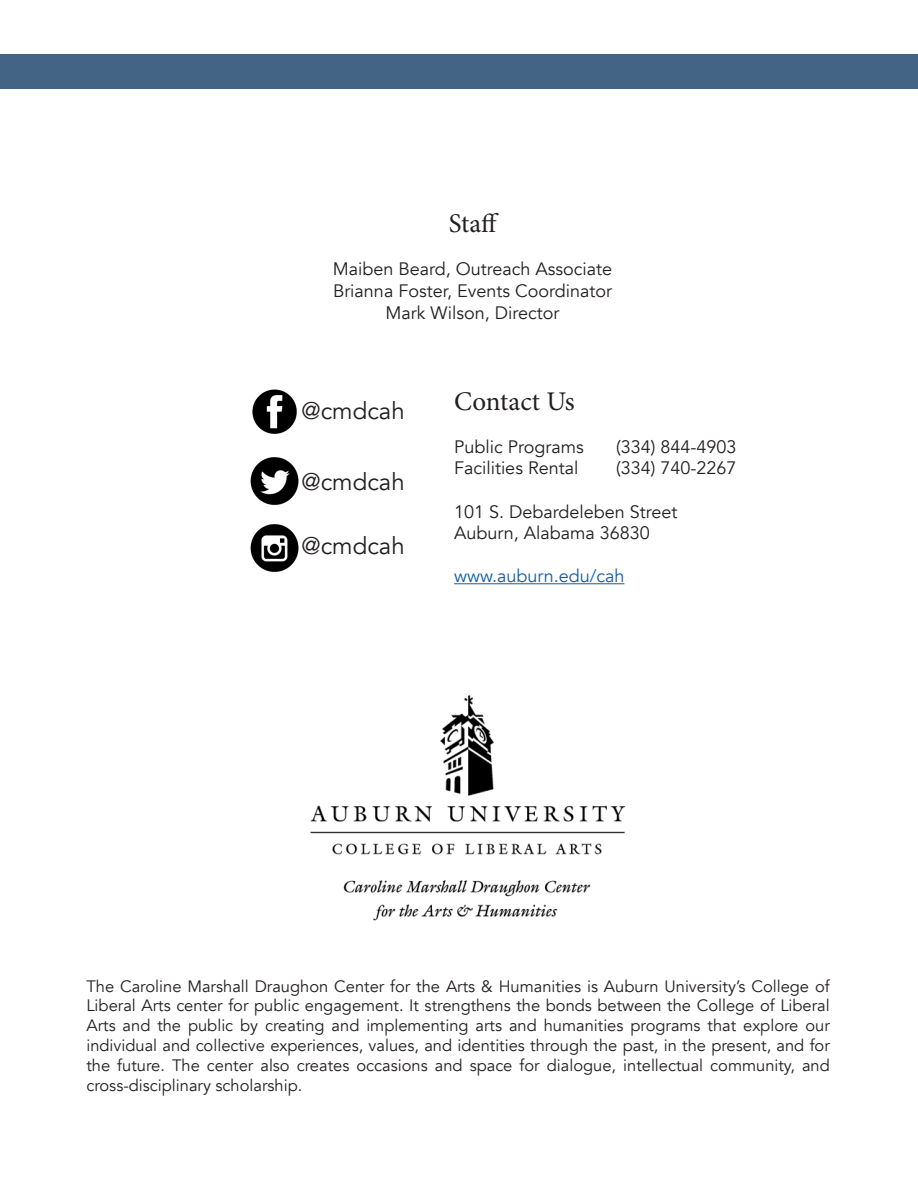
<style>
.page{position:relative;width:918px;height:1188px;background:#fff}
.page>*{position:absolute;margin:0;border:0;box-sizing:border-box;transform-origin:0 0}
.t1{font:27px "Minion Pro";letter-spacing:-.005em;color:#231f20}
.t2{font:24px "Avenir";color:#231f20}
.t3{font:18px "Avenir";color:#231f20}
.t4{font:18px "Avenir";color:#175d9e}
.t5{font:16.5px/19.8px "Avenir";color:#231f20;text-align:justify}
</style>
<div class="page">
<img style="left:310px;top:695px;width:316px;height:226px">
<hr style="left:454px;top:583px;width:170px;height:1px;background:#175d9e">
<img style="left:250px;top:457px;width:49px;height:49px">
<img style="left:252px;top:389px;width:45px;height:45px">
<img style="left:250px;top:524px;width:49px;height:49px">
<div style="left:0;top:54px;width:918px;height:34px;background:#436485"></div>
<p class="t1" style="left:449px;top:205px;width:52px">Staff</p>
<p class="t3" style="left:333px;top:258px;width:281px">Maiben Beard, Outreach Associate</p>
<p class="t3" style="left:333px;top:280px;width:280px">Brianna Foster, Events Coordinator</p>
<p class="t3" style="left:385px;top:302px;width:176px">Mark Wilson, Director</p>
<p class="t2" style="left:302px;top:396px;width:105px">@cmdcah</p>
<p class="t2" style="left:302px;top:467px;width:105px">@cmdcah</p>
<p class="t2" style="left:302px;top:531px;width:105px">@cmdcah</p>
<p class="t1" style="left:454px;top:383px;width:122px">Contact Us</p>
<p class="t3" style="left:454px;top:436px;width:131px">Public Programs</p>
<p class="t3" style="left:616px;top:436px;width:122px">(334) 844-4903</p>
<p class="t3" style="left:454px;top:458px;width:126px">Facilities Rental</p>
<p class="t3" style="left:616px;top:458px;width:122px">(334) 740-2267</p>
<p class="t3" style="left:454px;top:501px;width:225px">101 S. Debardeleben Street</p>
<p class="t3" style="left:454px;top:522px;width:197px">Auburn, Alabama 36830</p>
<p class="t4" style="left:454px;top:566px;width:172px">www.auburn.edu/cah</p>
<p class="t5" style="left:86px;top:976px;width:745px">The Caroline Marshall Draughon Center for the Arts &amp; Humanities is Auburn University’s College of Liberal Arts center for public engagement. It strengthens the bonds between the College of Liberal Arts and the public by creating and implementing arts and humanities programs that explore our individual and collective experiences, values, and identities through the past, in the present, and for the future. The center also creates occasions and space for dialogue, intellectual community, and cross-disciplinary scholarship.</p>
</div>
